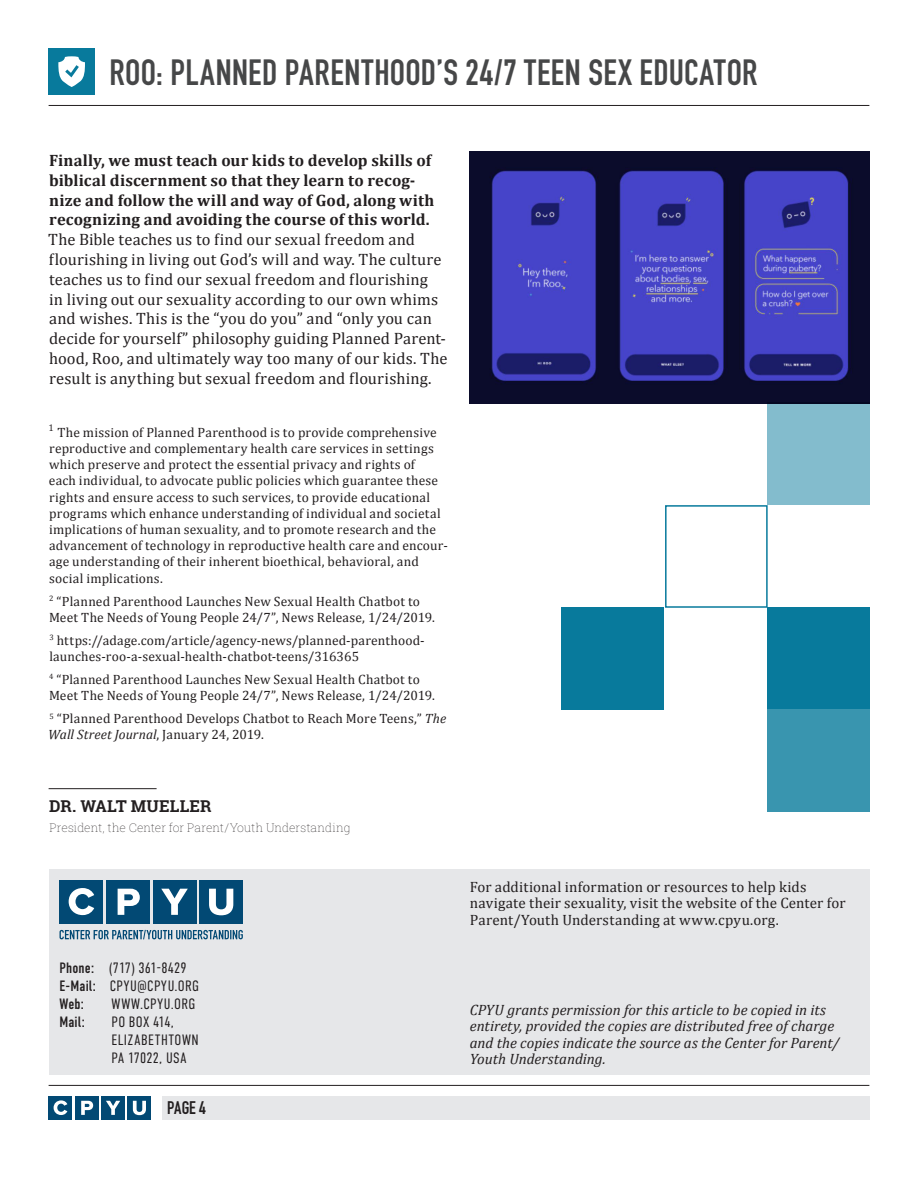
<style>
.page{position:relative;width:918px;height:1188px;background:#fff}
.page>*{position:absolute;margin:0;border:0;box-sizing:border-box;transform-origin:0 0}
.t1{font:700 36px "DIN Condensed";letter-spacing:.015em;color:#464748}
.t2{font:700 18px "DIN Condensed";color:#231f20}
.Body_text{font:16.5px/19.8px "Cambria";letter-spacing:.01em;color:#231f20}
.Body_text-2{font:700 16.5px "Roboto Slab";letter-spacing:.005em;color:#231f20}
.Copy{font:italic 15px/16.5px "Cambria";color:#231f20}
.Copy-2{font:15px/16.5px "Cambria";letter-spacing:.01em;color:#231f20}
.Copy-3{font:300 15px "DIN Condensed";letter-spacing:.025em;color:#231f20}
.Copy-4{font:15px "DIN Condensed";letter-spacing:.01em;color:#231f20}
.Body_text-3{font:13.5px/16.2px "Cambria";letter-spacing:.015em;color:#231f20}
.Body_text-4{font:100 12px "Roboto Slab";color:#231f20}
.s1{font-weight:700}
.s2{font-style:italic}
.s3{font-weight:400}
</style>
<div class="page">
<div style="left:49px;top:1096px;width:23px;height:24px;background:#024974"></div>
<svg style="left:54px;top:1100px;width:13px;height:15px"></svg>
<div style="left:75px;top:1096px;width:23px;height:24px;background:#024974"></div>
<svg style="left:81px;top:1101px;width:12px;height:14px"></svg>
<div style="left:101px;top:1096px;width:24px;height:24px;background:#024974"></div>
<svg style="left:106px;top:1101px;width:14px;height:14px"></svg>
<div style="left:128px;top:1096px;width:23px;height:24px;background:#024974"></div>
<svg style="left:133px;top:1101px;width:13px;height:14px"></svg>
<hr style="left:49px;top:1085px;width:820px;height:1px;background:#231f20">
<div style="left:162px;top:1096px;width:707px;height:24px;background:#e6e7e9"></div>
<hr style="left:49px;top:105px;width:820px;height:1px;background:#231f20">
<div style="left:49px;top:869px;width:820px;height:206px;background:#e6e7e9"></div>
<div style="left:49px;top:49px;width:46px;height:46px;background:#087a9c"></div>
<svg style="left:58px;top:56px;width:27px;height:31px"></svg>
<img style="left:470px;top:151px;width:399px;height:253px">
<div style="left:59px;top:880px;width:44px;height:44px;background:#024974"></div>
<svg style="left:69px;top:888px;width:25px;height:27px"></svg>
<div style="left:106px;top:880px;width:44px;height:44px;background:#024974"></div>
<svg style="left:118px;top:889px;width:22px;height:26px"></svg>
<div style="left:153px;top:880px;width:43px;height:44px;background:#024974"></div>
<svg style="left:161px;top:889px;width:27px;height:26px"></svg>
<div style="left:199px;top:880px;width:44px;height:44px;background:#024974"></div>
<svg style="left:209px;top:889px;width:24px;height:26px"></svg>
<svg style="left:60px;top:930px;width:183px;height:9px"></svg>
<div style="left:767px;top:607px;width:102px;height:103px;background:#087a9c"></div>
<div style="left:665px;top:505px;width:103px;height:103px;border:2px solid #087a9c"></div>
<div style="left:562px;top:607px;width:102px;height:103px;background:#087a9c"></div>
<div style="left:767px;top:710px;width:102px;height:102px;background:#3995af"></div>
<div style="left:767px;top:403px;width:102px;height:102px;background:#83bccd"></div>
<hr style="left:49px;top:788px;width:108px;height:1px;background:#231f20">
<p class="t1" style="left:109px;top:48px;width:650px">ROO: PLANNED PARENTHOOD’S 24/7 TEEN SEX EDUCATOR</p>
<p class="Body_text" style="left:48px;top:150px;width:401px"><span class="s1">Finally, we must teach our kids to develop skills of biblical discernment so that they learn to recog&shy;nize and follow the will and way of God, along with recognizing and avoiding the course of this world.<br></span>The Bible teaches us to find our sexual freedom and flourishing in living out God’s will and way. The culture teaches us to find our sexual freedom and flourishing<br>in living out our sexuality according to our own whims and wishes. This is the “you do you” and “only you can decide for yourself” philosophy guiding Planned Parent&shy;hood, Roo, and ultimately way too many of our kids. The result is anything but sexual freedom and flourishing.</p>
<p class="Body_text-3" style="left:49px;top:424px;width:401px"><sup>1</sup> The mission of Planned Parenthood is to provide comprehensive reproductive and complementary health care services in settings which preserve and protect the essential privacy and rights of<br>each individual, to advocate public policies which guarantee these rights and ensure access to such services, to provide educational programs which enhance understanding of individual and societal implications of human sexuality, and to promote research and the advancement of technology in reproductive health care and encour&shy;age understanding of their inherent bioethical, behavioral, and social implications.</p>
<p class="Body_text-3" style="left:49px;top:593px;width:387px"><sup>2</sup> “Planned Parenthood Launches New Sexual Health Chatbot to<br>Meet The Needs of Young People 24/7”, News Release, 1/24/2019.</p>
<p class="Body_text-3" style="left:49px;top:632px;width:377px"><sup>3</sup> https://adage.com/article/agency-news/planned-parenthood&shy;launches-roo-a-sexual-health-chatbot-teens/316365</p>
<p class="Body_text-3" style="left:49px;top:671px;width:387px"><sup>4</sup> “Planned Parenthood Launches New Sexual Health Chatbot to<br>Meet The Needs of Young People 24/7”, News Release, 1/24/2019.</p>
<p class="Body_text-3" style="left:48px;top:710px;width:399px"><sup>5</sup> “Planned Parenthood Develops Chatbot to Reach More Teens,” <span class="s2">The<br>Wall Street Journal</span>, January 24, 2019.</p>
<p class="Body_text-2" style="left:49px;top:795px;width:164px">DR. WALT MUELLER</p>
<p class="Body_text-4" style="left:49px;top:819px;width:303px">President, the Center for Parent/Youth Understanding</p>
<p class="Copy-3" style="left:59px;top:959px;width:129px"><span class="s3">Phone:</span> (717) 361-8429</p>
<p class="Copy-3" style="left:59px;top:977px;width:141px"><span class="s3">E-Mail:</span> CPYU@CPYU.ORG</p>
<p class="Copy-4" style="left:59px;top:995px;width:26px">Web:</p>
<p class="Copy-3" style="left:111px;top:995px;width:85px">WWW.CPYU.ORG</p>
<p class="Copy-4" style="left:59px;top:1013px;width:27px">Mail:</p>
<p class="Copy-3" style="left:111px;top:1013px;width:64px">PO BOX 414,</p>
<p class="Copy-3" style="left:111px;top:1031px;width:89px">ELIZABETHTOWN</p>
<p class="Copy-3" style="left:111px;top:1049px;width:77px">PA 17022, USA</p>
<h2 class="t2" style="left:167px;top:1096px;width:40px">PAGE 4</h2>
<p class="Copy-2" style="left:470px;top:878px;width:377px">For additional information or resources to help kids navigate their sexuality, visit the website of the Center for<br>Parent/Youth Understanding at www.cpyu.org.</p>
<p class="Copy" style="left:470px;top:1001px;width:371px">CPYU grants permission for this article to be copied in its entirety, provided the copies are distributed free of charge and the copies indicate the source as the Center for Parent/ Youth Understanding.</p>
</div>
